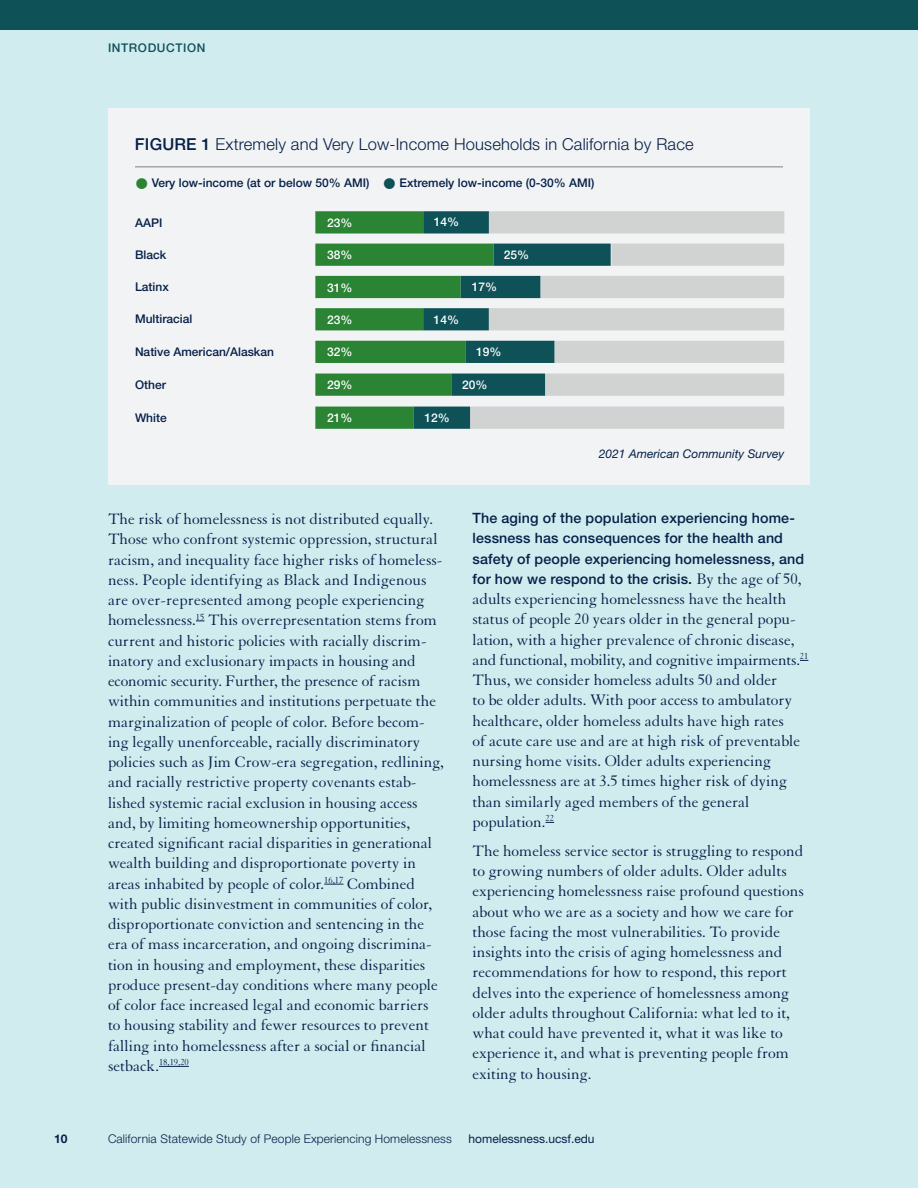
<style>
.page{position:relative;width:918px;height:1188px;background:#fff}
.page>*{position:absolute;margin:0;border:0;box-sizing:border-box;transform-origin:0 0}
.Body_Copy_-_Granyon_11_13_5{font:16.5px/20.2px "Granjon LT Std";color:#052049}
.Figure_Caption_-_Helv_11_13_Light{font:300 16.5px "Helvetica Neue LT Std";letter-spacing:.01em;color:#052049}
.Body_Copy_-_Granyon_11_13_5-2{font:500 14.25px/20.2px "Helvetica Neue LT Std";letter-spacing:.01em;color:#052049}
.Figure_Caption_-_Helv_8_14_Medium{font:500 12px "Helvetica Neue LT Std";color:#052049}
.Figure_Caption_-_Helv_11_13_Light-2{font:500 12px "Helvetica Neue LT Std";color:#052049}
.t1{font:300 12px "Helvetica Neue LT Std";letter-spacing:.01em;color:#052049}
.Figure_Caption_-_Helv_8_14_Medium-2{font:italic 12px "Helvetica Neue LT Std";color:#052049}
.Figure_Numbers_-_Helv_8_10_Med{font:500 12px "Helvetica Neue LT Std";color:#fff}
.t2{font:12px "Helvetica Neue LT Std";color:#052049}
.Figure_Caption_-_Helv_11_13_Light-3{font:500 12px "Helvetica Neue LT Std";color:#fff}
.t3{font:500 12px "Helvetica Neue LT Std";letter-spacing:.05em;color:#0e5258}
.t4{font:700 12px "Helvetica Neue LT Std";color:#052049}
.s1{font-weight:500}
.s2{font-family:"Granjon LT Std";font-weight:400;font-size:16.5px}
</style>
<div class="page">
<div style="left:0;top:29px;width:918px;height:1159px;background:#d0ecee"></div>
<div style="left:108px;top:108px;width:702px;height:377px;background:#f2f3f4"></div>
<hr style="left:135px;top:166px;width:648px;height:1px;background:#878d96">
<svg style="left:324px;top:884px;width:19px;height:1px"></svg>
<hr style="left:159px;top:1066px;width:30px;height:1px;background:#052049">
<div style="left:0;top:0;width:918px;height:29px;background:#0e5258"></div>
<svg style="left:315px;top:211px;width:469px;height:22px;background:#90af9e"></svg>
<svg style="left:315px;top:244px;width:469px;height:22px;background:#629579"></svg>
<svg style="left:315px;top:276px;width:469px;height:22px;background:#7ca48c"></svg>
<svg style="left:315px;top:308px;width:469px;height:22px;background:#90af9d"></svg>
<svg style="left:315px;top:341px;width:469px;height:22px;background:#76a189"></svg>
<svg style="left:315px;top:374px;width:469px;height:22px;background:#7aa38d"></svg>
<svg style="left:315px;top:407px;width:469px;height:22px;background:#97b3a3"></svg>
<p class="t3" style="left:108px;top:41px;width:99px">INTRODUCTION</p>
<p class="Figure_Caption_-_Helv_11_13_Light" style="left:135px;top:134px;width:560px"><span class="s1">FIGURE 1</span> Extremely and Very Low-Income Households in California by Race</p>
<p class="Figure_Caption_-_Helv_8_14_Medium" style="left:152px;top:176px;width:219px">Very low-income (at or below 50% AMI)</p>
<p class="Figure_Caption_-_Helv_8_14_Medium" style="left:400px;top:176px;width:196px">Extremely low-income (0-30% AMI)</p>
<p class="Figure_Caption_-_Helv_11_13_Light-2" style="left:135px;top:215px;width:29px">AAPI</p>
<p class="Figure_Caption_-_Helv_11_13_Light-2" style="left:135px;top:247px;width:33px">Black</p>
<p class="Figure_Caption_-_Helv_11_13_Light-2" style="left:135px;top:280px;width:35px">Latinx</p>
<p class="Figure_Caption_-_Helv_11_13_Light-2" style="left:135px;top:312px;width:59px">Multiracial</p>
<p class="Figure_Caption_-_Helv_11_13_Light-2" style="left:135px;top:345px;width:140px">Native American/Alaskan</p>
<p class="Figure_Caption_-_Helv_11_13_Light-2" style="left:135px;top:377px;width:32px">Other</p>
<p class="Figure_Caption_-_Helv_11_13_Light-2" style="left:135px;top:410px;width:33px">White</p>
<p class="Figure_Numbers_-_Helv_8_10_Med" style="left:327px;top:215px;width:27px">23%</p>
<p class="Figure_Numbers_-_Helv_8_10_Med" style="left:434px;top:215px;width:27px">14%</p>
<p class="Figure_Numbers_-_Helv_8_10_Med" style="left:327px;top:248px;width:27px">38%</p>
<p class="Figure_Caption_-_Helv_11_13_Light-3" style="left:504px;top:248px;width:27px">25%</p>
<p class="Figure_Numbers_-_Helv_8_10_Med" style="left:327px;top:280px;width:27px">31%</p>
<p class="Figure_Caption_-_Helv_11_13_Light-3" style="left:472px;top:280px;width:27px">17%</p>
<p class="Figure_Numbers_-_Helv_8_10_Med" style="left:327px;top:312px;width:27px">23%</p>
<p class="Figure_Caption_-_Helv_11_13_Light-3" style="left:434px;top:312px;width:27px">14%</p>
<p class="Figure_Numbers_-_Helv_8_10_Med" style="left:327px;top:345px;width:27px">32%</p>
<p class="Figure_Caption_-_Helv_11_13_Light-3" style="left:476px;top:345px;width:27px">19%</p>
<p class="Figure_Numbers_-_Helv_8_10_Med" style="left:327px;top:378px;width:27px">29%</p>
<p class="Figure_Caption_-_Helv_11_13_Light-3" style="left:462px;top:378px;width:27px">20%</p>
<p class="Figure_Numbers_-_Helv_8_10_Med" style="left:327px;top:411px;width:27px">21%</p>
<p class="Figure_Caption_-_Helv_11_13_Light-3" style="left:425px;top:411px;width:27px">12%</p>
<p class="Figure_Caption_-_Helv_8_14_Medium-2" style="left:599px;top:447px;width:187px">2021 American Community Survey</p>
<p class="Body_Copy_-_Granyon_11_13_5" style="left:108px;top:509px;width:337px">The risk of homelessness is not distributed equally.<br>Those who confront systemic oppression, structural racism, and inequality face higher risks of homeless&shy;ness. People identifying as Black and Indigenous are over-represented among people experiencing homelessness.<sup>15</sup> This overrepresentation stems from current and historic policies with racially discrim&shy;inatory and exclusionary impacts in housing and economic security. Further, the presence of racism within communities and institutions perpetuate the marginalization of people of color. Before becom&shy;ing legally unenforceable, racially discriminatory policies such as Jim Crow-era segregation, redlining, and racially restrictive property covenants estab&shy;lished systemic racial exclusion in housing access and, by limiting homeownership opportunities, created significant racial disparities in generational wealth building and disproportionate poverty in areas inhabited by people of color.<sup>16,17</sup> Combined with public disinvestment in communities of color, disproportionate conviction and sentencing in the era of mass incarceration, and ongoing discrimina&shy;tion in housing and employment, these disparities produce present-day conditions where many people of color face increased legal and economic barriers to housing stability and fewer resources to prevent falling into homelessness after a social or financial setback.<sup>18,19,20</sup></p>
<p class="Body_Copy_-_Granyon_11_13_5-2" style="left:472px;top:508px;width:333px">The aging of the population experiencing home&shy;lessness has consequences for the health and safety of people experiencing homelessness, and for how we respond to the crisis. <span class="s2">By the age of 50,</span></p>
<p class="Body_Copy_-_Granyon_11_13_5" style="left:472px;top:589px;width:337px">adults experiencing homelessness have the health status of people 20 years older in the general popu&shy;lation, with a higher prevalence of chronic disease, and functional, mobility, and cognitive impairments.<sup>21<br></sup>Thus, we consider homeless adults 50 and older<br>to be older adults. With poor access to ambulatory healthcare, older homeless adults have high rates<br>of acute care use and are at high risk of preventable nursing home visits. Older adults experiencing homelessness are at 3.5 times higher risk of dying than similarly aged members of the general population.<sup>22</sup></p>
<p class="Body_Copy_-_Granyon_11_13_5" style="left:472px;top:841px;width:333px">The homeless service sector is struggling to respond to growing numbers of older adults. Older adults experiencing homelessness raise profound questions about who we are as a society and how we care for those facing the most vulnerabilities. To provide insights into the crisis of aging homelessness and recommendations for how to respond, this report delves into the experience of homelessness among older adults throughout California: what led to it, what could have prevented it, what it was like to experience it, and what is preventing people from exiting to housing.</p>
<p class="t4" style="left:54px;top:1131px;width:15px">10</p>
<p class="t1" style="left:108px;top:1131px;width:345px">California Statewide Study of People Experiencing Homelessness</p>
<p class="t2" style="left:469px;top:1131px;width:128px">homelessness.ucsf.edu</p>
</div>
